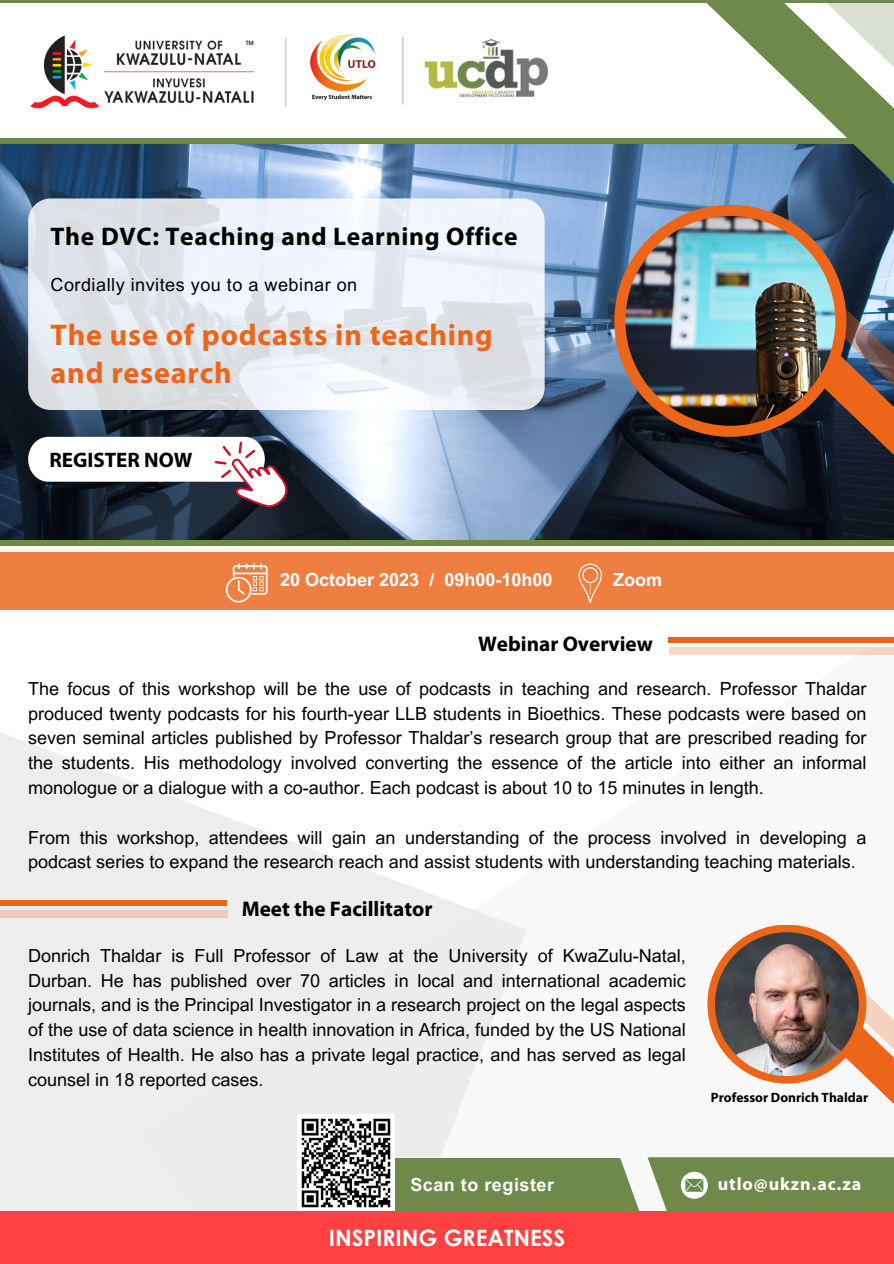
<style>
.page{position:relative;width:894px;height:1264px;background:#fff}
.page>*{position:absolute;margin:0;border:0;box-sizing:border-box;transform-origin:0 0}
.t1{font:700 30px/37.2px "Myriad Pro";letter-spacing:.03em;color:#ec6519}
.t2{font:700 25.5px "Myriad Pro";letter-spacing:.03em;color:#000}
.t3{font:700 22.5px "Century Gothic";color:#fff}
.t4{font:700 21.3px "Myriad Pro";color:#000}
.t5{font:700 21px "Myriad Pro";color:#000}
.t6{font:18px/24.8px "Arial MT Pro";color:#000;text-align:justify}
.t7{font:18px "Arial MT Pro";letter-spacing:.03em;color:#000}
.t8{font:700 18px "Arial MT Pro";color:#fff}
.t9{font:700 18px "Myriad Pro";letter-spacing:.05em;color:#fff}
.t10{font:700 18px "Arial MT Pro";letter-spacing:.03em;color:#fff}
.t11{font:700 13.5px "Myriad Pro";color:#000}
</style>
<div class="page">
<svg style="left:0;top:732px;width:526px;height:478px;fill:#ededed"></svg>
<img style="left:0;top:144px;width:893px;height:396px">
<svg style="left:707px;top:924px;width:159px;height:159px"></svg>
<img style="left:714px;top:932px;width:144px;height:144px;border-radius:50%">
<svg style="left:663px;top:3px;width:230px;height:200px"></svg>
<div style="left:394px;top:1157px;width:245px;height:53px;background:#6f894b"></div>
<img style="left:297px;top:1114px;width:97px;height:96px">
<div style="left:0;top:1210px;width:893px;height:53px;background:#ff4141"></div>
<img style="left:30px;top:35px;width:224px;height:74px">
<img style="left:310px;top:34px;width:66px;height:67px">
<img style="left:424px;top:39px;width:124px;height:58px">
<hr style="left:284px;top:38px;width:3px;height:68px;background:#d9d9d9">
<hr style="left:401px;top:37px;width:3px;height:67px;background:#d9d9d9">
<div style="left:0;top:139px;width:893px;height:5px;background:#6f894b"></div>
<hr style="left:0;top:0;width:893px;height:3px;background:#6f894b">
<svg style="left:28px;top:198px;width:516px;height:212px"></svg>
<div style="left:0;top:540px;width:893px;height:6px;background:#6f894b"></div>
<svg style="left:647px;top:958px;width:246px;height:253px"></svg>
<div style="left:0;top:900px;width:227px;height:5px;background:#ec6519"></div>
<div style="left:0;top:910px;width:227px;height:7px;background:#eccbb8"></div>
<div style="left:668px;top:636px;width:225px;height:6px;background:#ec6519"></div>
<div style="left:668px;top:646px;width:225px;height:8px;background:#fad8c6"></div>
<svg style="left:806px;top:286px;width:87px;height:369px"></svg>
<div style="left:614px;top:205px;width:232px;height:232px;background:#ec6519;border-radius:50%"></div>
<img style="left:625px;top:216px;width:210px;height:210px;border-radius:50%">
<div style="left:0;top:552px;width:893px;height:58px;background:#ef7f40"></div>
<svg style="left:28px;top:437px;width:260px;height:71px"></svg>
<svg style="left:226px;top:563px;width:41px;height:39px"></svg>
<svg style="left:578px;top:563px;width:24px;height:40px"></svg>
<p class="t2" style="left:51px;top:225px;width:468px">The DVC: Teaching and Learning Office</p>
<p class="t7" style="left:51px;top:277px;width:308px">Cordially invites you to a webinar on</p>
<p class="t1" style="left:51px;top:319px;width:443px">The use of podcasts in teaching and research</p>
<p class="t5" style="left:49px;top:451px;width:144px">REGISTER NOW</p>
<p class="t8" style="left:280px;top:573px;width:274px">20 October 2023 / 09h00-10h00</p>
<p class="t8" style="left:613px;top:573px;width:51px">Zoom</p>
<p class="t4" style="left:478px;top:635px;width:176px">Webinar Overview</p>
<p class="t6" style="left:28px;top:678px;width:839px">The focus of this workshop will be the use of podcasts in teaching and research. Professor Thaldar produced twenty podcasts for his fourth-year LLB students in Bioethics. These podcasts were based on seven seminal articles published by Professor Thaldar’s research group that are prescribed reading for the students. His methodology involved converting the essence of the article into either an informal monologue or a dialogue with a co-author. Each podcast is about 10 to 15 minutes in length.</p>
<p class="t6" style="left:28px;top:827px;width:839px">From this workshop, attendees will gain an understanding of the process involved in developing a podcast series to expand the research reach and assist students with understanding teaching materials.</p>
<p class="t4" style="left:241px;top:900px;width:192px">Meet the Facillitator</p>
<p class="t6" style="left:28px;top:945px;width:659px">Donrich Thaldar is Full Professor of Law at the University of KwaZulu-Natal, Durban. He has published over 70 articles in local and international academic journals, and is the Principal Investigator in a research project on the legal aspects of the use of data science in health innovation in Africa, funded by the US National Institutes of Health. He also has a private legal practice, and has served as legal counsel in 18 reported cases.</p>
<p class="t11" style="left:710px;top:1091px;width:159px">Professor Donrich Thaldar</p>
<p class="t10" style="left:410px;top:1178px;width:145px">Scan to register</p>
<p class="t3" style="left:329px;top:1222px;width:238px">INSPIRING GREATNESS</p>
<p class="t9" style="left:717px;top:1176px;width:145px">utlo@ukzn.ac.za</p>
</div>
